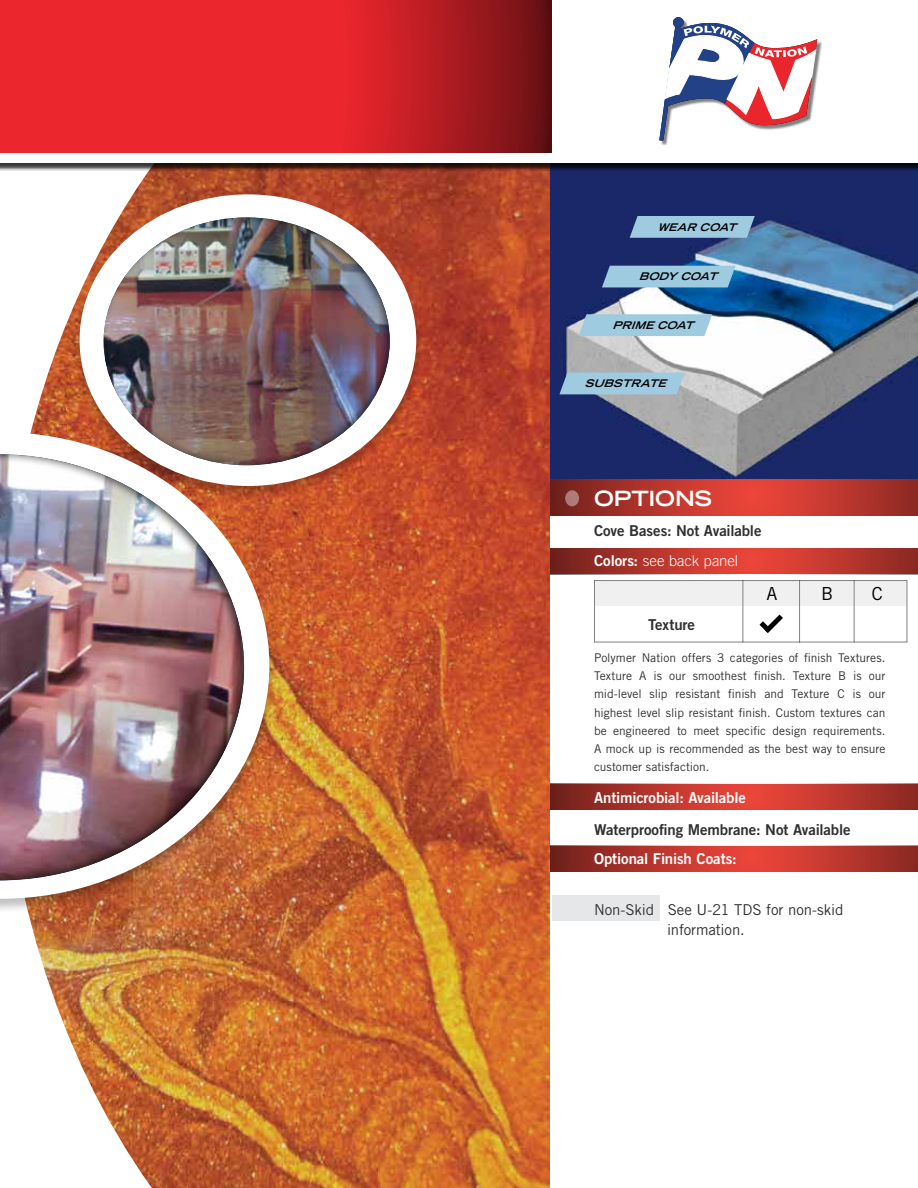
<style>
.page{position:relative;width:918px;height:1188px;background:#fff}
.page>*{position:absolute;margin:0;border:0;box-sizing:border-box;transform-origin:0 0}
.t1{font:700 expanded 21px "Trade Gothic LT Std";letter-spacing:-.005em;color:#fff}
.t2{font:18px "Trade Gothic LT Std";color:#000}
.t3{font:15px "Trade Gothic LT Std Bd 2";letter-spacing:-.01em;color:#30302f}
.t4{font:15px "Trade Gothic LT Std Bd 2";letter-spacing:-.01em;color:#fff}
.t5{font:15px/19.8px "Trade Gothic LT Std";letter-spacing:-.005em;color:#30302f}
.t6{font:300 15px "Trade Gothic LT Std";letter-spacing:-.005em;color:#fff}
.t7{font:12px/18.3px "Trade Gothic LT Std";color:#30302f;text-align:justify}
.t8{font:italic 700 expanded 10.5px "Trade Gothic LT Std";color:#000}
.s1{font-family:"Trade Gothic LT Std Bd 2";font-weight:400}
</style>
<div class="page">
<img style="left:28px;top:171px;width:523px;height:1017px">
<img style="left:551px;top:171px;width:367px;height:308px">
<svg style="left:551px;top:479px;width:367px;height:37px;background:#b8362d"></svg>
<div style="left:565px;top:490px;width:14px;height:16px;background:#af7a77;border-radius:50%"></div>
<svg style="left:630px;top:216px;width:125px;height:22px;background:#96c1d8"></svg>
<svg style="left:579px;top:314px;width:133px;height:22px;background:#a0cadf"></svg>
<div style="left:602px;top:266px;width:134px;height:21px;background:#9ecbe0"></div>
<svg style="left:559px;top:373px;width:126px;height:21px;background:#9ac4da"></svg>
<svg style="left:551px;top:784px;width:367px;height:26px;background:#b7352c"></svg>
<svg style="left:551px;top:846px;width:367px;height:26px;background:#b7352c"></svg>
<svg style="left:551px;top:548px;width:367px;height:26px;background:#b7352c"></svg>
<div style="left:552px;top:895px;width:108px;height:26px;background:#e6e7e8"></div>
<div style="left:594px;top:580px;width:313px;height:26px;background:#f0f0f1"></div>
<hr style="left:742px;top:580px;width:1px;height:62px;background:#fff">
<hr style="left:743px;top:580px;width:1px;height:62px;background:#000101">
<hr style="left:799px;top:580px;width:1px;height:63px;background:#000101">
<hr style="left:854px;top:580px;width:1px;height:62px;background:#000101">
<svg style="left:759px;top:615px;width:24px;height:18px"></svg>
<svg style="left:0;top:0;width:551px;height:153px;background:#d32128"></svg>
<img style="left:661px;top:39px;width:161px;height:107px">
<svg style="left:659px;top:17px;width:158px;height:124px"></svg>
<div style="left:0;top:154px;width:918px;height:17px;background:#000;opacity:.4"></div>
<div style="left:0;top:153px;width:918px;height:10px;background:#fff"></div>
<div style="left:0;top:431px;width:278px;height:483px;background:#000;opacity:.25"></div>
<svg style="left:0;top:432px;width:269px;height:467px"></svg>
<div style="left:71px;top:193px;width:353px;height:308px;background:#000;opacity:.25"></div>
<div style="left:80px;top:194px;width:336px;height:292px;background:#fff;border-radius:50%"></div>
<div style="left:0;top:453px;width:245px;height:429px;background:#000;opacity:.75"></div>
<div style="left:102px;top:217px;width:288px;height:249px;background:#000;opacity:.75"></div>
<p class="t8" style="left:658px;top:220px;width:85px">WEAR COAT</p>
<p class="t8" style="left:639px;top:270px;width:84px">BODY COAT</p>
<p class="t8" style="left:613px;top:318px;width:87px">PRIMECOAT</p>
<p class="t8" style="left:584px;top:377px;width:88px">SUBSTRATE</p>
<h1 class="t1" style="left:594px;top:485px;width:120px">OPTIONS</h1>
<p class="t3" style="left:594px;top:522px;width:169px">Cove Bases: Not Available</p>
<p class="t6" style="left:594px;top:552px;width:146px"><span class="s1">Colors:</span> see back panel</p>
<h2 class="t2" style="left:767px;top:583px;width:12px">A</h2>
<h2 class="t2" style="left:821px;top:583px;width:14px">B</h2>
<h2 class="t2" style="left:872px;top:583px;width:12px">C</h2>
<p class="t3" style="left:648px;top:615px;width:49px">Texture</p>
<p class="t7" style="left:594px;top:648px;width:293px">Polymer Nation offers 3 categories of finish Textures.<br>Texture A is our smoothest finish. Texture B is our mid-level slip resistant finish and Texture C is our highest level slip resistant finish. Custom textures can be engineered to meet specific design requirements.<br>A mock up is recommended as the best way to ensure customer satisfaction.</p>
<p class="t4" style="left:594px;top:789px;width:154px">Antimicrobial: Available</p>
<p class="t3" style="left:594px;top:820px;width:258px">Waterproofing Membrane: Not Available</p>
<p class="t4" style="left:594px;top:849px;width:144px">Optional Finish Coats:</p>
<p class="t5" style="left:667px;top:899px;width:178px;text-indent:-73px">Non-Skid See U-21 TDS for non-skid information.</p>
</div>
